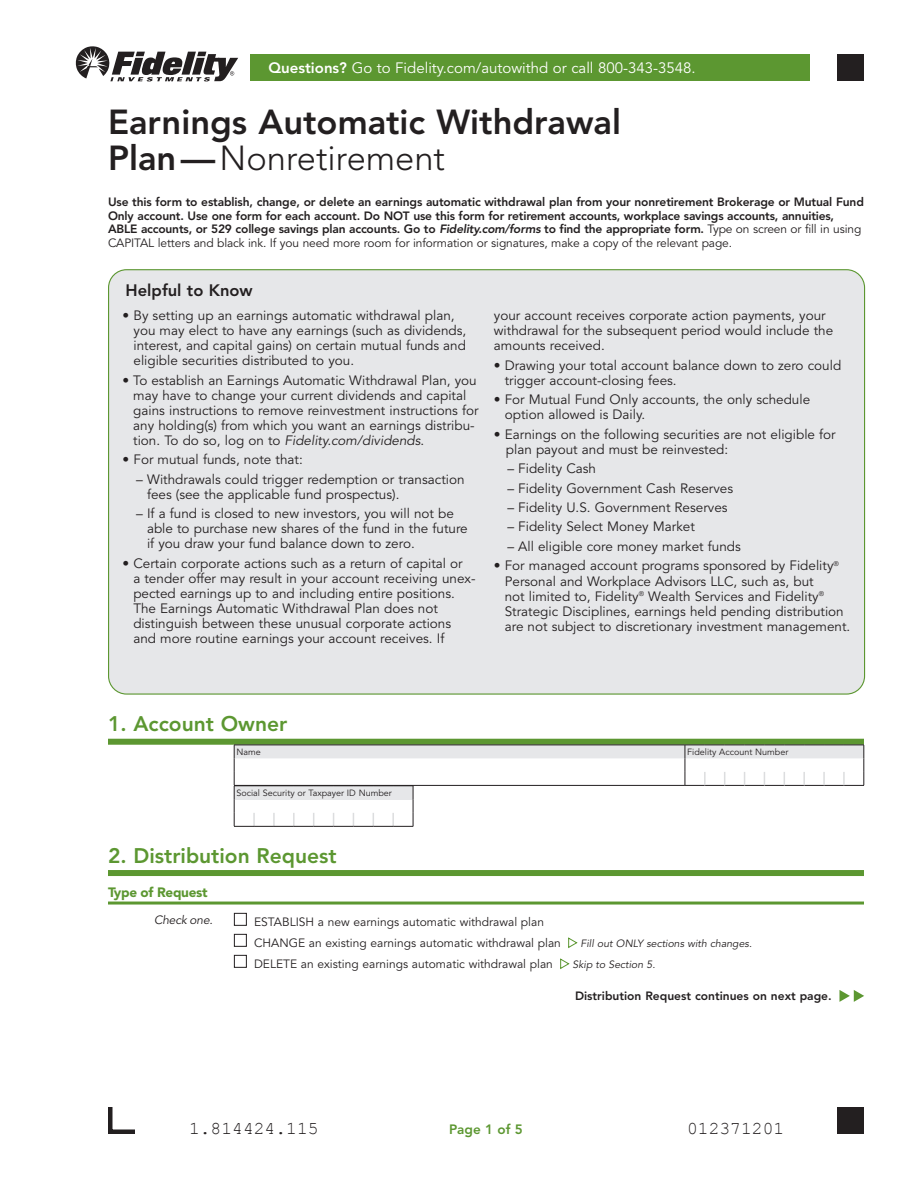
<style>
.page{position:relative;width:918px;height:1188px;background:#fff}
.page>*{position:absolute;margin:0;border:0;box-sizing:border-box;transform-origin:0 0}
.t1{font:800 34.5px/36px "Avenir";color:#231f20}
.t2{font:800 21px "Avenir";color:#5c9731}
.t3{font:18px "Courier New";color:#231f20}
.t4{font:800 16.5px "Avenir";color:#231f20}
.t5{font:15px "Avenir";color:#fff}
.t6{font:13.5px/15px "Avenir";color:#231f20}
.t7{font:900 13.5px "Avenir";letter-spacing:-.02em;color:#5c9731}
.t8{font:800 13.5px "Avenir";color:#5c9731}
.t9{font:800 12px/13.5px "Avenir";letter-spacing:-.015em;color:#231f20}
.t10{font:12px/21px "Avenir";color:#231f20}
.t11{font:italic 12px "Avenir";letter-spacing:-.01em;color:#231f20}
.t12{font:italic 10.5px "Avenir";color:#231f20}
.t13{font:9px "Avenir";color:#231f20}
.s1{font-weight:800}
.s2{font-weight:300}
.s3{font-style:italic}
.s4{font-weight:400}
</style>
<div class="page">
<svg style="left:76px;top:46px;width:162px;height:35px"></svg>
<div style="left:108px;top:739px;width:756px;height:6px;background:#5c9731"></div>
<div style="left:108px;top:870px;width:756px;height:6px;background:#5c9731"></div>
<hr style="left:108px;top:902px;width:756px;height:3px;background:#5c9731">
<div style="left:109px;top:270px;width:756px;height:424px;background:#e6e7e9;border-radius:18px"></div>
<svg style="left:234px;top:745px;width:631px;height:82px"></svg>
<div style="left:234px;top:913px;width:13px;height:13px;border:1px solid #231f20"></div>
<div style="left:234px;top:934px;width:13px;height:13px;border:1px solid #231f20"></div>
<svg style="left:568px;top:937px;width:10px;height:12px"></svg>
<div style="left:234px;top:955px;width:13px;height:13px;border:1px solid #231f20"></div>
<svg style="left:560px;top:958px;width:10px;height:12px"></svg>
<div style="left:250px;top:54px;width:560px;height:27px;background:#5c9731"></div>
<svg style="left:839px;top:990px;width:25px;height:12px"></svg>
<div style="left:837px;top:1107px;width:27px;height:27px;background:#231f20"></div>
<svg style="left:108px;top:1107px;width:27px;height:27px"></svg>
<div style="left:837px;top:54px;width:27px;height:27px;background:#231f20"></div>
<p class="t5" style="left:268px;top:59px;width:429px"><span class="s1">Questions?</span> Go to Fidelity.com/autowithd or call 800-343-3548.</p>
<h1 class="t1" style="left:108px;top:104px;width:515px">Earnings Automatic Withdrawal<br>Plan—<span class="s2">Nonretirement</span></h1>
<p class="t9" style="left:108px;top:195px;width:757px">Use this form to establish, change, or delete an earnings automatic withdrawal plan from your nonretirement Brokerage or Mutual Fund Only account. Use one form for each account. Do NOT use this form for retirement accounts, workplace savings accounts, annuities, ABLE accounts, or 529 college savings plan accounts. Go to <span class="s3">Fidelity.com/forms</span> to find the appropriate form. <span class="s4">Type on screen or fill in using CAPITAL letters and black ink. If you need more room for information or signatures, make a copy of the relevant page.</span></p>
<p class="t4" style="left:126px;top:281px;width:129px">Helpful to Know</p>
<p class="t6" style="left:134px;top:308px;width:334px;text-indent:-11px">• By setting up an earnings automatic withdrawal plan, you may elect to have any earnings (such as dividends, interest, and capital gains) on certain mutual funds and eligible securities distributed to you.</p>
<p class="t6" style="left:133px;top:373px;width:347px;text-indent:-11px">• To establish an Earnings Automatic Withdrawal Plan, you may have to change your current dividends and capital gains instructions to remove reinvestment instructions for any holding(s) from which you want an earnings distribu&shy;tion. To do so, log on to <span class="s3">Fidelity.com/dividends</span>.</p>
<p class="t6" style="left:123px;top:452px;width:182px">• For mutual funds, note that:</p>
<p class="t6" style="left:147px;top:472px;width:319px;text-indent:-11px">– Withdrawals could trigger redemption or transaction fees (see the applicable fund prospectus).</p>
<p class="t6" style="left:147px;top:506px;width:322px;text-indent:-11px">– If a fund is closed to new investors, you will not be able to purchase new shares of the fund in the future if you draw your fund balance down to zero.</p>
<p class="t6" style="left:133px;top:556px;width:344px;text-indent:-11px">• Certain corporate actions such as a return of capital or<br>a tender offer may result in your account receiving unex&shy;pected earnings up to and including entire positions.<br>The Earnings Automatic Withdrawal Plan does not distinguish between these unusual corporate actions and more routine earnings your account receives. If</p>
<p class="t6" style="left:494px;top:308px;width:341px">your account receives corporate action payments, your withdrawal for the subsequent period would include the amounts received.</p>
<p class="t6" style="left:505px;top:358px;width:338px;text-indent:-11px">• Drawing your total account balance down to zero could trigger account-closing fees.</p>
<p class="t6" style="left:505px;top:392px;width:307px;text-indent:-11px">• For Mutual Fund Only accounts, the only schedule option allowed is Daily.</p>
<p class="t6" style="left:506px;top:427px;width:331px;text-indent:-12px">• Earnings on the following securities are not eligible for plan payout and must be reinvested:</p>
<p class="t6" style="left:507px;top:461px;width:90px">– Fidelity Cash</p>
<p class="t6" style="left:507px;top:481px;width:227px">– Fidelity Government Cash Reserves</p>
<p class="t6" style="left:507px;top:500px;width:222px">– Fidelity U.S. Government Reserves</p>
<p class="t6" style="left:507px;top:520px;width:189px">– Fidelity Select Money Market</p>
<p class="t6" style="left:507px;top:539px;width:235px">– All eligible core money market funds</p>
<p class="t6" style="left:505px;top:559px;width:347px;text-indent:-11px">• For managed account programs sponsored by Fidelity<sup>® </sup>Personal and Workplace Advisors LLC, such as, but<br>not limited to, Fidelity<sup>®</sup> Wealth Services and Fidelity<sup>® </sup>Strategic Disciplines, earnings held pending distribution are not subject to discretionary investment management.</p>
<h2 class="t2" style="left:108px;top:712px;width:181px">1. Account Owner</h2>
<p class="t13" style="left:236px;top:746px;width:26px">Name</p>
<p class="t13" style="left:687px;top:746px;width:103px">Fidelity Account Number</p>
<p class="t13" style="left:236px;top:787px;width:157px">Social Security or Taxpayer ID Number</p>
<h2 class="t2" style="left:108px;top:843px;width:230px">2. Distribution Request</h2>
<p class="t7" style="left:108px;top:884px;width:101px">Type of Request</p>
<p class="t10" style="left:254px;top:911px;width:308px">ESTABLISH a new earnings automatic withdrawal plan<br>CHANGE an existing earnings automatic withdrawal plan</p>
<p class="t11" style="left:154px;top:913px;width:60px">Check one.</p>
<p class="t12" style="left:581px;top:937px;width:173px">Fill out ONLY sections with changes.</p>
<p class="t10" style="left:254px;top:953px;width:300px">DELETE an existing earnings automatic withdrawal plan</p>
<p class="t12" style="left:573px;top:958px;width:84px">Skip to Section 5.</p>
<p class="t9" style="left:575px;top:989px;width:258px">Distribution Request continues on next page.</p>
<h3 class="t3" style="left:189px;top:1117px;width:131px">1.814424.115</h3>
<p class="t8" style="left:449px;top:1121px;width:75px">Page 1 of 5</p>
<h3 class="t3" style="left:687px;top:1117px;width:99px">012371201</h3>
</div>
